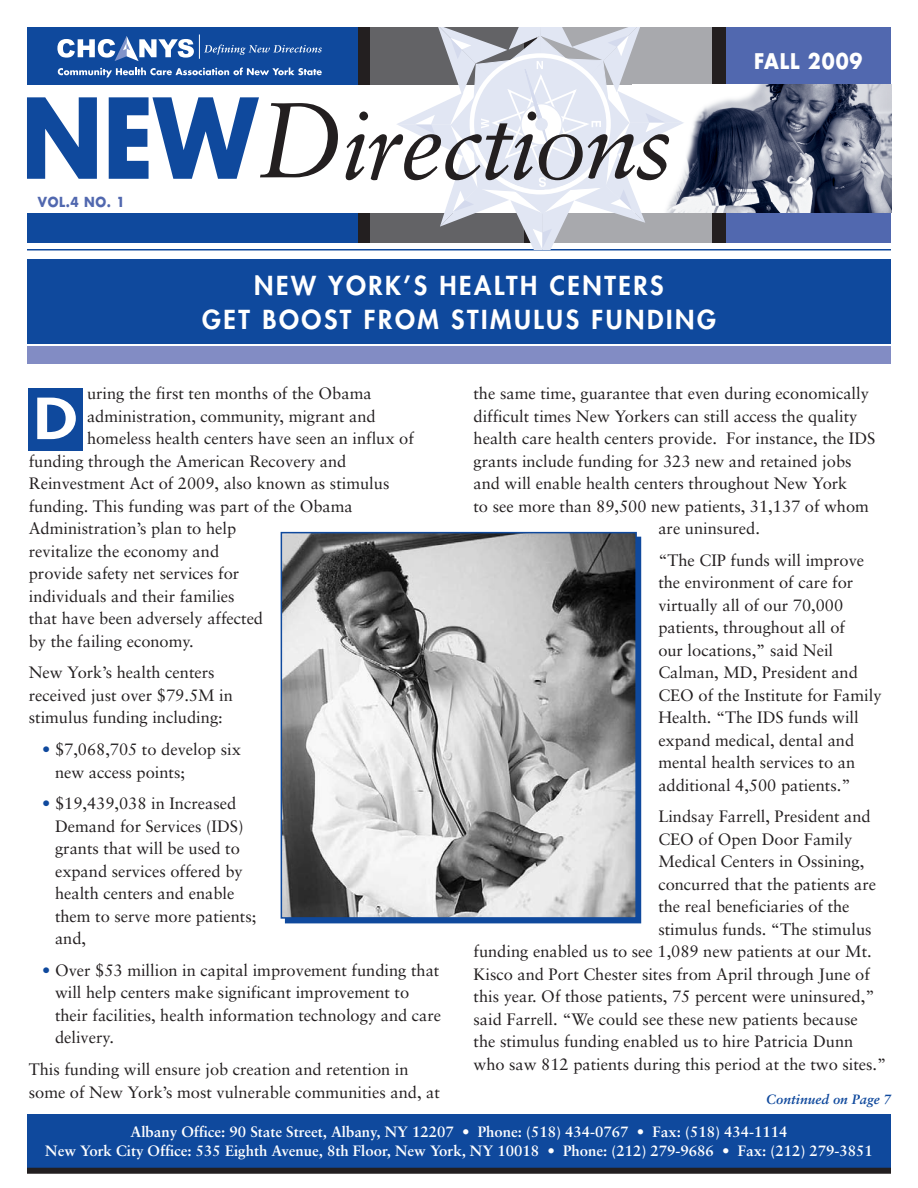
<style>
.page{position:relative;width:918px;height:1188px;background:#fff}
.page>*{position:absolute;margin:0;border:0;box-sizing:border-box;transform-origin:0 0}
.t1{font:italic 97.5px "Sabon";letter-spacing:-.025em;color:#231f20}
.t2{font:800 55.05px "Futura";color:#fff;scale:1.22 1}
.t3{font:800 25.5px/33.9px "Futura";letter-spacing:.1em;color:#fff;text-align:center}
.t4{font:700 21px "Futura";letter-spacing:.05em;color:#fff;scale:.9 1}
.t5{font:16.5px/22.5px "Sabon";color:#231f20}
.t6{font:700 15px/18.6px "Sabon";color:#fff;text-align:center}
.t7{font:italic 700 13.5px "Sabon";color:#0f499d}
.t8{font:700 13.5px "Futura";color:#5168af;scale:.9 1}
.s1{font-family:"Futura";font-weight:700;font-style:normal;font-size:108px;color:#0f499d}
.s2{font-size:106.5px}
.s3{color:#0f499d}
</style>
<div class="page">
<div style="left:27px;top:259px;width:864px;height:85px;background:#0f499d"></div>
<div style="left:27px;top:347px;width:864px;height:17px;background:#828cc4"></div>
<div style="left:27px;top:1114px;width:864px;height:54px;background:#0f499d"></div>
<div style="left:27px;top:1168px;width:864px;height:6px;background:#231f20"></div>
<div style="left:726px;top:27px;width:165px;height:216px;background:#5168af"></div>
<div style="left:370px;top:27px;width:153px;height:216px;background:#636366"></div>
<div style="left:537px;top:27px;width:175px;height:216px;background:#a8a9ad"></div>
<div style="left:27px;top:27px;width:331px;height:216px;background:#0f499d"></div>
<svg style="left:58px;top:67px;width:264px;height:10px"></svg>
<svg style="left:57px;top:35px;width:265px;height:26px"></svg>
<hr style="left:27px;top:249px;width:864px;height:1px;background:#0f499d">
<div style="left:29px;top:388px;width:54px;height:62px;background:#0f499d"></div>
<div style="left:27px;top:85px;width:864px;height:128px;background:#fff"></div>
<img style="left:684px;top:85px;width:207px;height:128px">
<svg style="left:397px;top:27px;width:287px;height:223px"></svg>
<img style="left:284px;top:535px;width:350px;height:381px">
<div style="left:281px;top:532px;width:356px;height:387px;border:2px solid #0f499d"></div>
<h1 class="t1" style="left:21px;top:104px;width:653px"><span class="s1">NEW</span><span class="s2">D</span>irections</h1>
<p class="t8" style="left:38px;top:196px;width:98px">VOL.4 NO. 1</p>
<h3 class="t3" style="left:202px;top:270px;width:515px">NEW YORK’S HEALTH CENTERS<br>GET BOOST FROM STIMULUS FUNDING</h3>
<p class="t4" style="left:754px;top:52px;width:122px">FALL 2009</p>
<p class="t5" style="left:87px;top:383px;width:286px">uring the first ten months of the Obama</p>
<p class="t5" style="left:87px;top:406px;width:290px">administration, community, migrant and</p>
<p class="t5" style="left:87px;top:428px;width:328px">homeless health centers have seen an influx of</p>
<p class="t5" style="left:29px;top:451px;width:319px">funding through the American Recovery and</p>
<p class="t5" style="left:29px;top:473px;width:362px">Reinvestment Act of 2009, also known as stimulus</p>
<p class="t5" style="left:29px;top:496px;width:326px">funding. This funding was part of the Obama</p>
<p class="t5" style="left:29px;top:518px;width:209px">Administration’s plan to help</p>
<p class="t5" style="left:29px;top:541px;width:192px">revitalize the economy and</p>
<p class="t5" style="left:29px;top:563px;width:212px">provide safety net services for</p>
<p class="t5" style="left:29px;top:586px;width:207px">individuals and their families</p>
<p class="t5" style="left:29px;top:608px;width:236px">that have been adversely affected</p>
<p class="t5" style="left:29px;top:631px;width:167px">by the failing economy.</p>
<p class="t5" style="left:29px;top:663px;width:206px">New York’s health centers received just over $79.5M in stimulus funding including:</p>
<p class="t5" style="left:55px;top:739px;width:187px;text-indent:-13px"><span class="s3">•</span> $7,068,705 to develop six new access points;</p>
<p class="t5" style="left:55px;top:794px;width:203px;text-indent:-13px"><span class="s3">•</span> $19,439,038 in Increased<br>Demand for Services (IDS) grants that will be used to expand services offered by health centers and enable them to serve more patients; and,</p>
<p class="t5" style="left:55px;top:960px;width:388px;text-indent:-13px"><span class="s3">•</span> Over $53 million in capital improvement funding that will help centers make significant improvement to their facilities, health information technology and care delivery.</p>
<p class="t5" style="left:29px;top:1059px;width:413px">This funding will ensure job creation and retention in some of New York’s most vulnerable communities and, at</p>
<h2 class="t2" style="left:34px;top:392px;width:37px">D</h2>
<p class="t5" style="left:474px;top:383px;width:397px">the same time, guarantee that even during economically</p>
<p class="t5" style="left:474px;top:406px;width:385px">difficult times New Yorkers can still access the quality</p>
<p class="t5" style="left:474px;top:428px;width:403px">health care health centers provide. For instance, the IDS</p>
<p class="t5" style="left:474px;top:451px;width:380px">grants include funding for 323 new and retained jobs</p>
<p class="t5" style="left:474px;top:473px;width:375px">and will enable health centers throughout New York</p>
<p class="t5" style="left:474px;top:496px;width:397px">to see more than 89,500 new patients, 31,137 of whom</p>
<p class="t5" style="left:658px;top:518px;width:103px">are uninsured.</p>
<p class="t5" style="left:658px;top:550px;width:225px">“The CIP funds will improve the environment of care for virtually all of our 70,000 patients, throughout all of<br>our locations,” said Neil<br>Calman, MD, President and<br>CEO of the Institute for Family<br>Health. “The IDS funds will expand medical, dental and mental health services to an additional 4,500 patients.”</p>
<p class="t5" style="left:658px;top:807px;width:214px">Lindsay Farrell, President and</p>
<p class="t5" style="left:658px;top:829px;width:196px">CEO of Open Door Family</p>
<p class="t5" style="left:658px;top:852px;width:208px">Medical Centers in Ossining,</p>
<p class="t5" style="left:658px;top:874px;width:219px">concurred that the patients are</p>
<p class="t5" style="left:658px;top:897px;width:193px">the real beneficiaries of the</p>
<p class="t5" style="left:658px;top:919px;width:215px">stimulus funds. “The stimulus</p>
<p class="t5" style="left:474px;top:942px;width:400px">funding enabled us to see 1,089 new patients at our Mt.</p>
<p class="t5" style="left:474px;top:964px;width:398px">Kisco and Port Chester sites from April through June of</p>
<p class="t5" style="left:474px;top:987px;width:402px">this year. Of those patients, 75 percent were uninsured,”</p>
<p class="t5" style="left:474px;top:1009px;width:386px">said Farrell. “We could see these new patients because</p>
<p class="t5" style="left:474px;top:1032px;width:381px">the stimulus funding enabled us to hire Patricia Dunn</p>
<p class="t5" style="left:474px;top:1054px;width:414px">who saw 812 patients during this period at the two sites.”</p>
<p class="t7" style="left:766px;top:1093px;width:126px">Continued on Page 7</p>
<p class="t6" style="left:45px;top:1124px;width:829px">Albany Office: 90 State Street, Albany, NY 12207 • Phone: (518) 434-0767 • Fax: (518) 434-1114<br>New York City Office: 535 Eighth Avenue, 8th Floor, New York, NY 10018 • Phone: (212) 279-9686 • Fax: (212) 279-3851</p>
</div>
